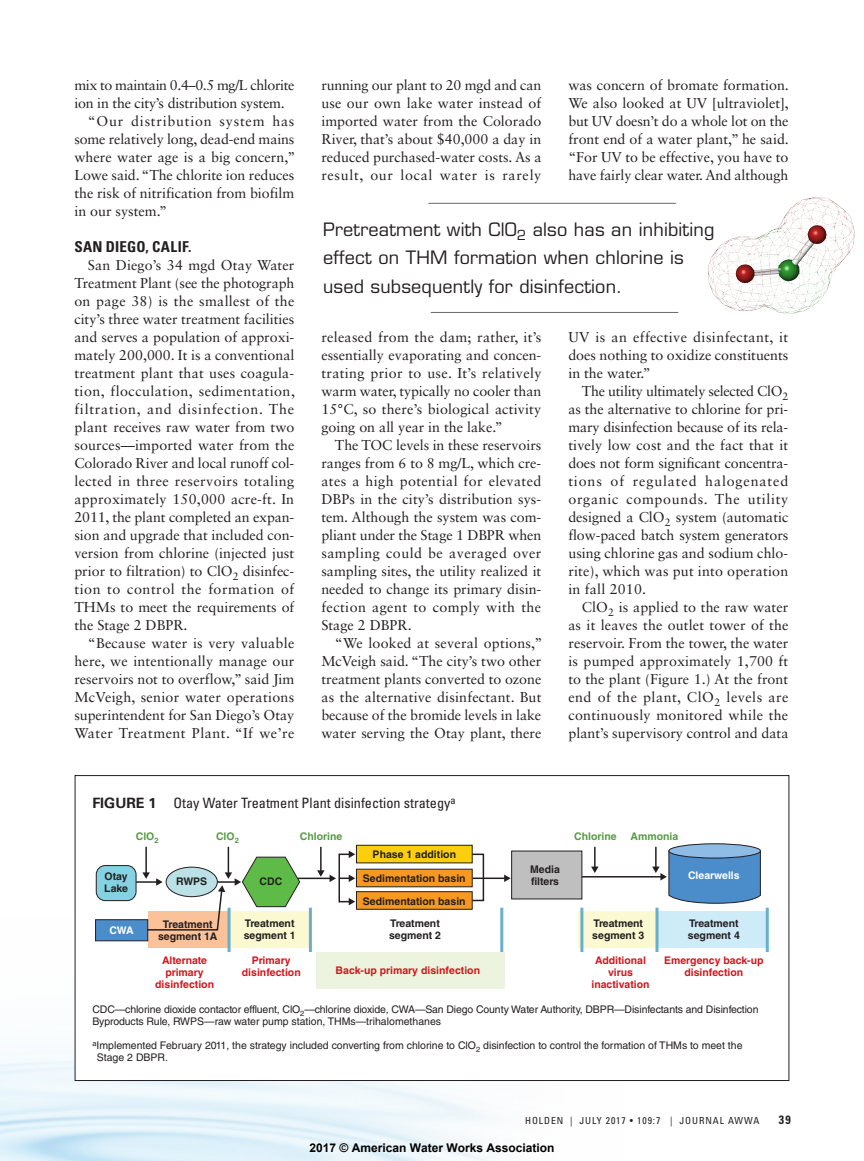
<style>
.page{position:relative;width:864px;height:1161px;background:#fff}
.page>*{position:absolute;margin:0;border:0;box-sizing:border-box;transform-origin:0 0}
.t1{font:18px/28.5px "Eurostile LT Std";letter-spacing:.01em;color:#231f20}
.t2{font:700 condensed 15px "Univers LT Std";letter-spacing:.015em;color:#231f20}
.t3{font:14.25px/18px "Sabon LT Std";color:#231f20;text-align:justify}
.t4{font:condensed 14.25px "Univers LT Std";color:#231f20}
.t5{font:14.25px "Sabon LT Std";letter-spacing:-.025em;color:#231f20}
.t6{font:14.25px "Sabon LT Std";letter-spacing:.055em;color:#231f20}
.t7{font:700 12px "Arial";color:#000}
.t8{font:700 condensed 12px "Univers LT Std";color:#231f20}
.t9{font:10.5px/12px "Helvetica LT Std";letter-spacing:-.01em;color:#231f20}
.t10{font:700 10.5px/12px "Helvetica LT Std";color:#231f20}
.t11{font:700 10.5px/12px "Helvetica LT Std";color:#d2161e;text-align:center}
.t12{font:700 10.5px "Helvetica LT Std";color:#569a44}
.t13{font:700 10.5px "Helvetica LT Std";color:#fff}
.t14{font:condensed 9.75px "Univers LT Std";letter-spacing:.1em;color:#231f20}
.s1{font-weight:700;font-stretch:normal}
</style>
<div class="page">
<div style="left:511px;top:851px;width:71px;height:48px;background:#c0bfbf"></div>
<div style="left:231px;top:912px;width:80px;height:36px;background:#faf9d1"></div>
<div style="left:356px;top:845px;width:117px;height:18px;background:#fccf0e;border:1px solid #231f20"></div>
<div style="left:356px;top:869px;width:117px;height:18px;background:#f79820"></div>
<div style="left:356px;top:891px;width:117px;height:19px;background:#f79820;border:1px solid #231f20"></div>
<div style="left:316px;top:953px;width:189px;height:36px;background:#ecf4df"></div>
<div style="left:578px;top:912px;width:81px;height:36px;background:#faf9d1"></div>
<div style="left:659px;top:912px;width:108px;height:36px;background:#ceebf8"></div>
<div style="left:148px;top:912px;width:80px;height:36px;background:#fbc199"></div>
<hr style="left:320px;top:847px;width:2px;height:24px;background:#231f20">
<svg style="left:339px;top:851px;width:16px;height:7px"></svg>
<hr style="left:298px;top:878px;width:33px;height:1px;background:#231f20">
<hr style="left:594px;top:847px;width:2px;height:21px;background:#231f20">
<svg style="left:591px;top:867px;width:8px;height:6px"></svg>
<hr style="left:655px;top:847px;width:2px;height:21px;background:#231f20">
<hr style="left:135px;top:881px;width:22px;height:2px;background:#231f20">
<div style="left:96px;top:866px;width:40px;height:35px;background:#85d3e2;border-radius:9px"></div>
<div style="left:96px;top:865px;width:40px;height:36px;border:1px solid #231f20;border-radius:9px"></div>
<svg style="left:317px;top:870px;width:38px;height:12px"></svg>
<svg style="left:339px;top:898px;width:16px;height:7px"></svg>
<hr style="left:339px;top:854px;width:1px;height:48px;background:#231f20">
<hr style="left:473px;top:878px;width:32px;height:1px;background:#231f20">
<svg style="left:504px;top:875px;width:7px;height:7px"></svg>
<hr style="left:582px;top:876px;width:80px;height:2px;background:#231f20">
<svg style="left:652px;top:850px;width:109px;height:54px"></svg>
<div style="left:471px;top:854px;width:13px;height:47px;border:2px solid #231f20"></div>
<div style="left:669px;top:844px;width:91px;height:14px;background:#8ebce5;border-radius:50%"></div>
<div style="left:669px;top:843px;width:92px;height:15px;border:1px solid #231f20;border-radius:50%"></div>
<hr style="left:228px;top:908px;width:3px;height:44px;background:#68afcc">
<hr style="left:309px;top:908px;width:3px;height:44px;background:#68afcc">
<hr style="left:500px;top:908px;width:3px;height:44px;background:#68afcc">
<hr style="left:580px;top:908px;width:3px;height:44px;background:#68afcc">
<hr style="left:656px;top:908px;width:3px;height:44px;background:#68afcc">
<hr style="left:766px;top:908px;width:3px;height:44px;background:#68afcc">
<div style="left:95px;top:919px;width:53px;height:22px;background:#4b8cca;border:1px solid #231f20"></div>
<svg style="left:142px;top:847px;width:158px;height:84px"></svg>
<hr style="left:428px;top:203px;width:248px;height:1px;background:#69696c">
<hr style="left:431px;top:312px;width:247px;height:1px;background:#69696c">
<img style="left:708px;top:197px;width:147px;height:117px">
<p class="t5" style="left:74px;top:77px;width:222px">mix to maintain 0.4–0.5 mg/L chlorite</p>
<p class="t3" style="left:74px;top:94px;width:212px">ion in the city’s distribution system.</p>
<p class="t6" style="left:88px;top:113px;width:208px">“Our distribution system has</p>
<p class="t3" style="left:74px;top:130px;width:222px">some relatively long, dead-end mains</p>
<p class="t3" style="left:74px;top:148px;width:223px">where water age is a big concern,”</p>
<p class="t3" style="left:74px;top:166px;width:221px">Lowe said. “The chlorite ion reduces</p>
<p class="t3" style="left:74px;top:184px;width:221px">the risk of nitrification from biofilm</p>
<p class="t3" style="left:74px;top:202px;width:94px">in our system.”</p>
<p class="t2" style="left:74px;top:237px;width:119px">SAN DIEGO, CALIF.</p>
<p class="t3" style="left:74px;top:256px;width:222px;text-indent:14px">San Diego’s 34 mgd Otay Water Treatment Plant (see the photograph on page 38) is the smallest of the city’s three water treatment facilities and serves a population of approxi&shy;mately 200,000. It is a conventional treatment plant that uses coagula&shy;tion, flocculation, sedimentation, filtration, and disinfection. The plant receives raw water from two sources—imported water from the Colorado River and local runoff col&shy;lected in three reservoirs totaling approximately 150,000 acre-ft. In 2011, the plant completed an expan&shy;sion and upgrade that included con&shy;version from chlorine (injected just prior to filtration) to ClO<sub>2</sub> disinfec&shy;tion to control the formation of THMs to meet the requirements of the Stage 2 DBPR.</p>
<p class="t3" style="left:74px;top:634px;width:222px;text-indent:13px">“Because water is very valuable here, we intentionally manage our reservoirs not to overflow,” said Jim McVeigh, senior water operations superintendent for San Diego’s Otay Water Treatment Plant. “If we’re</p>
<p class="t3" style="left:321px;top:76px;width:222px">running our plant to 20 mgd and can use our own lake water instead of imported water from the Colorado River, that’s about $40,000 a day in reduced purchased-water costs. As a result, our local water is rarely</p>
<p class="t3" style="left:568px;top:76px;width:222px">was concern of bromate formation.<br>We also looked at UV [ultraviolet], but UV doesn’t do a whole lot on the front end of a water plant,” he said. “For UV to be effective, you have to have fairly clear water. And although</p>
<p class="t1" style="left:323px;top:215px;width:393px">Pretreatment with ClO<sub>2</sub> also has an inhibiting effect on THM formation when chlorine is used subsequently for disinfection.</p>
<p class="t3" style="left:321px;top:328px;width:222px">released from the dam; rather, it’s essentially evaporating and concen&shy;trating prior to use. It’s relatively warm water, typically no cooler than 15°C, so there’s biological activity going on all year in the lake.”</p>
<p class="t3" style="left:321px;top:436px;width:222px;text-indent:13px">The TOC levels in these reservoirs ranges from 6 to 8 mg/L, which cre&shy;ates a high potential for elevated DBPs in the city’s distribution sys&shy;tem. Although the system was com&shy;pliant under the Stage 1 DBPR when sampling could be averaged over sampling sites, the utility realized it needed to change its primary disin&shy;fection agent to comply with the Stage 2 DBPR.</p>
<p class="t3" style="left:321px;top:634px;width:222px;text-indent:13px">“We looked at several options,” McVeigh said. “The city’s two other treatment plants converted to ozone as the alternative disinfectant. But because of the bromide levels in lake water serving the Otay plant, there</p>
<p class="t3" style="left:568px;top:328px;width:222px">UV is an effective disinfectant, it does nothing to oxidize constituents in the water.”</p>
<p class="t3" style="left:568px;top:382px;width:222px;text-indent:13px">The utility ultimately selected ClO<sub>2 </sub>as the alternative to chlorine for pri&shy;mary disinfection because of its rela&shy;tively low cost and the fact that it does not form significant concentra&shy;tions of regulated halogenated organic compounds. The utility designed a ClO<sub>2</sub> system (automatic flow-paced batch system generators using chlorine gas and sodium chlo&shy;rite), which was put into operation in fall 2010.</p>
<p class="t3" style="left:568px;top:598px;width:222px;text-indent:13px">ClO<sub>2</sub> is applied to the raw water as it leaves the outlet tower of the reservoir. From the tower, the water is pumped approximately 1,700 ft to the plant (Figure 1.) At the front end of the plant, ClO<sub>2</sub> levels are continuously monitored while the plant’s supervisory control and data</p>
<p class="t4" style="left:92px;top:794px;width:365px"><span class="s1">FIGURE 1</span> Otay Water Treatment Plant disinfection strategy<sup>a</sup></p>
<p class="t12" style="left:136px;top:830px;width:24px">ClO<sub>2</sub></p>
<p class="t12" style="left:216px;top:830px;width:24px">ClO<sub>2</sub></p>
<p class="t12" style="left:300px;top:830px;width:44px">Chlorine</p>
<p class="t12" style="left:574px;top:830px;width:44px">Chlorine</p>
<p class="t12" style="left:630px;top:830px;width:49px">Ammonia</p>
<p class="t10" style="left:373px;top:848px;width:85px">Phase 1 addition</p>
<p class="t10" style="left:363px;top:873px;width:104px">Sedimentation basin</p>
<p class="t10" style="left:530px;top:864px;width:31px">Media filters</p>
<p class="t10" style="left:363px;top:895px;width:104px">Sedimentation basin</p>
<p class="t13" style="left:688px;top:869px;width:53px">Clearwells</p>
<p class="t10" style="left:104px;top:870px;width:25px">Otay<br>Lake</p>
<p class="t10" style="left:176px;top:875px;width:33px">RWPS</p>
<p class="t10" style="left:260px;top:875px;width:24px">CDC</p>
<p class="t13" style="left:109px;top:924px;width:26px">CWA</p>
<p class="t10" style="left:592px;top:917px;width:53px">Treatment segment 3</p>
<p class="t10" style="left:688px;top:917px;width:53px">Treatment segment 4</p>
<p class="t10" style="left:244px;top:917px;width:53px">Treatment segment 1</p>
<p class="t10" style="left:389px;top:917px;width:53px">Treatment segment 2</p>
<p class="t10" style="left:158px;top:918px;width:61px;text-align:center">Treatment segment 1A</p>
<p class="t11" style="left:155px;top:955px;width:60px">Alternate primary disinfection</p>
<p class="t11" style="left:591px;top:955px;width:60px">Additional virus inactivation</p>
<p class="t11" style="left:664px;top:955px;width:101px">Emergency back-up disinfection</p>
<p class="t11" style="left:242px;top:955px;width:60px">Primary disinfection</p>
<p class="t11" style="left:336px;top:964px;width:146px">Back-up primary disinfection</p>
<p class="t9" style="left:92px;top:1003px;width:668px">CDC—chlorine dioxide contactor effluent, ClO<sub>2</sub>—chlorine dioxide, CWA—San Diego County Water Authority, DBPR—Disinfectants and Disinfection<br>Byproducts Rule, RWPS—raw water pump station, THMs—trihalomethanes</p>
<p class="t9" style="left:97px;top:1039px;width:647px;text-indent:-5px"><sup>a</sup>Implemented February 2011, the strategy included converting from chlorine to ClO<sub>2</sub> disinfection to control the formation of THMs to meet the<br>Stage 2 DBPR.</p>
<p class="t14" style="left:525px;top:1115px;width:236px">HOLDEN | JULY 2017 • 109:7 | JOURNAL AWWA</p>
<p class="t8" style="left:779px;top:1113px;width:13px">39</p>
<p class="t7" style="left:310px;top:1139px;width:246px">2017 © American Water Works Association</p>
</div>
